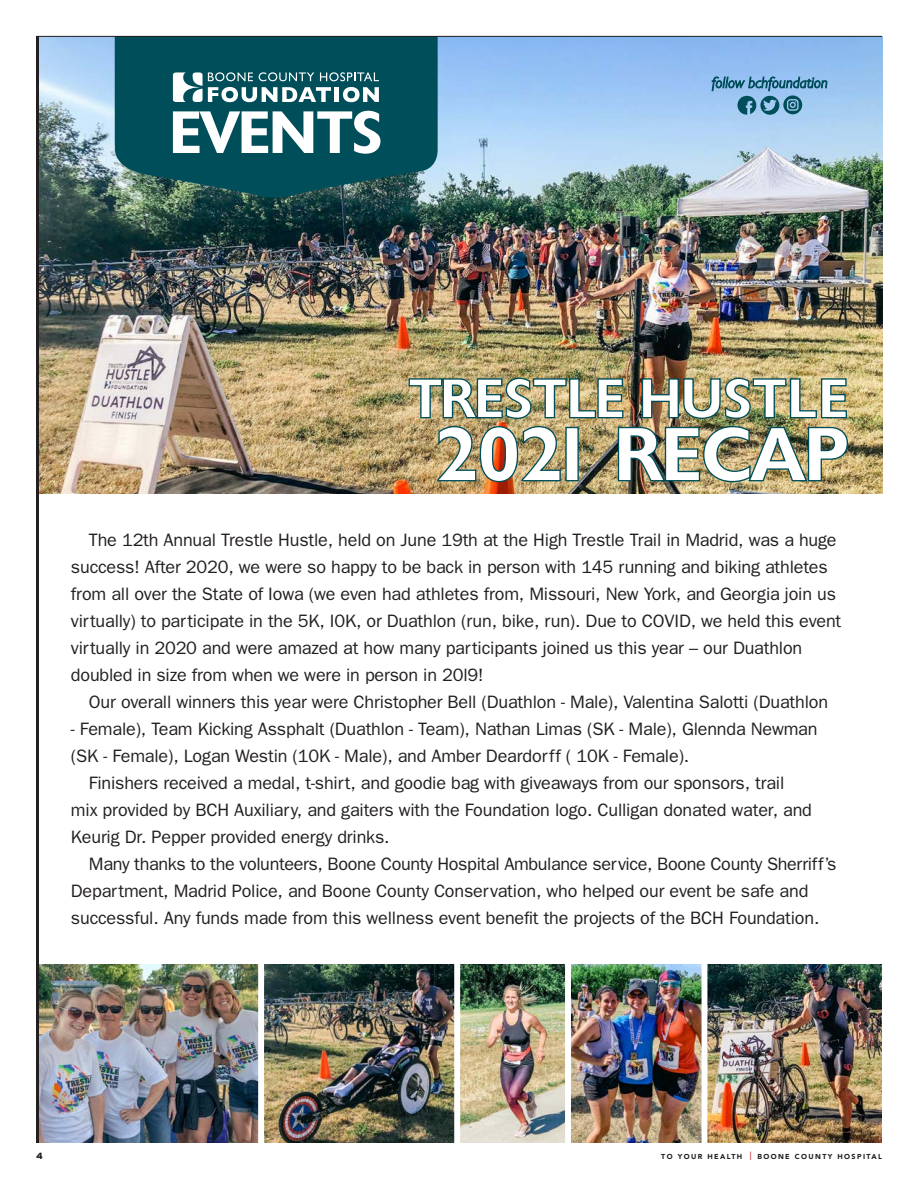
<style>
.page{position:relative;width:918px;height:1188px;background:#fff}
.page>*{position:absolute;margin:0;border:0;box-sizing:border-box;transform-origin:0 0}
.t1{font:18px/27px "Franklin Gothic";letter-spacing:-.01em;color:#231f20}
.t2{font:900 9px "Interstate";color:#231f20}
.t3{font:900 7.2px "Avenir";letter-spacing:.2em;color:#231f20}
.s1{font-family:"Berkeley";font-weight:500;font-size:10.5px;color:#c4121a}
</style>
<div class="page">
<img style="left:39px;top:964px;width:843px;height:179px">
<img style="left:39px;top:37px;width:843px;height:456px">
<svg style="left:109px;top:37px;width:329px;height:164px;background:#125760"></svg>
<svg style="left:173px;top:111px;width:207px;height:43px"></svg>
<svg style="left:712px;top:77px;width:115px;height:38px;background:#71a4c7"></svg>
<img style="left:408px;top:377px;width:441px;height:106px">
<svg style="left:173px;top:72px;width:206px;height:30px"></svg>
<hr style="left:36px;top:36px;width:846px;height:1px;background:#231f20">
<hr style="left:36px;top:36px;width:3px;height:1107px;background:#231f20">
<p class="t1" style="left:71px;top:526px;width:772px;text-indent:18px">The 12th Annual Trestle Hustle, held on June 19th at the High Trestle Trail in Madrid, was a huge success! After 2020, we were so happy to be back in person with 145 running and biking athletes from all over the State of Iowa (we even had athletes from, Missouri, New York, and Georgia join us virtually) to participate in the 5K, I0K, or Duathlon (run, bike, run). Due to COVID, we held this event virtually in 2020 and were amazed at how many participants joined us this year – our Duathlon doubled in size from when we were in person in 20l9!</p>
<p class="t1" style="left:89px;top:688px;width:741px">Our overall winners this year were Christopher Bell (Duathlon - Male), Valentina Salotti (Duathlon</p>
<p class="t1" style="left:71px;top:715px;width:748px">- Female), Team Kicking Assphalt (Duathlon - Team), Nathan Limas (SK - Male), Glennda Newman (SK - Female), Logan Westin (10K - Male), and Amber Deardorff ( 10K - Female).</p>
<p class="t1" style="left:71px;top:769px;width:742px;text-indent:18px">Finishers received a medal, t-shirt, and goodie bag with giveaways from our sponsors, trail mix provided by BCH Auxiliary, and gaiters with the Foundation logo. Culligan donated water, and<br>Keurig Dr. Pepper provided energy drinks.</p>
<p class="t1" style="left:71px;top:850px;width:767px;text-indent:18px">Many thanks to the volunteers, Boone County Hospital Ambulance service, Boone County Sherriff’s<br>Department, Madrid Police, and Boone County Conservation, who helped our event be safe and successful. Any funds made from this wellness event benefit the projects of the BCH Foundation.</p>
<p class="t2" style="left:36px;top:1151px;width:8px">4</p>
<p class="t3" style="left:661px;top:1152px;width:222px">TO YOUR HEALTH <span class="s1">|</span> BOONE COUNTY HOSPITAL</p>
</div>
